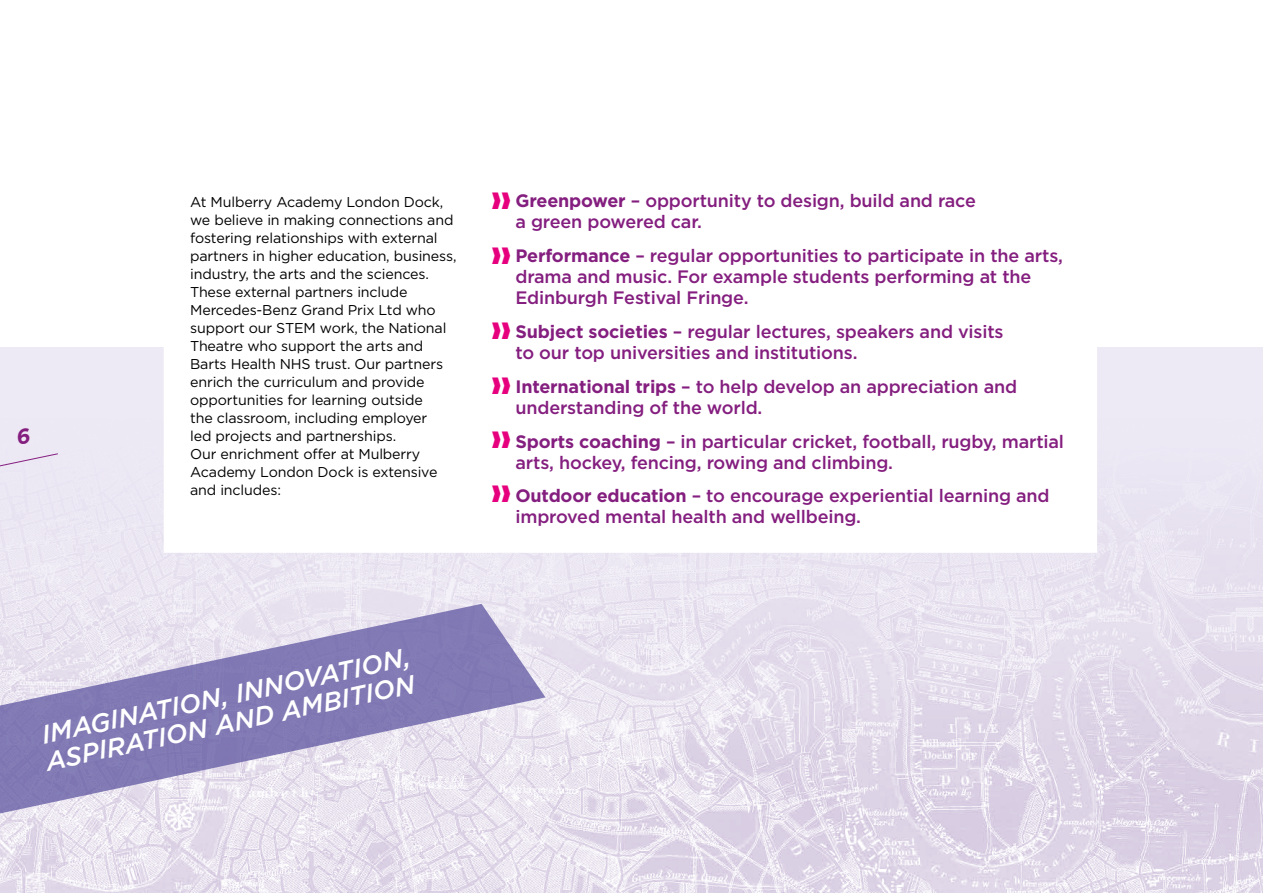
<style>
.page{position:relative;width:1263px;height:893px;background:#fff}
.page>*{position:absolute;margin:0;border:0;box-sizing:border-box;transform-origin:0 0}
.t1{font:italic 500 25.95px/27px "Gotham";color:#fff}
.t2{font:500 18px/21px "Gotham";letter-spacing:-.01em;color:#841e7f}
.t3{font:14.25px/18px "Gotham";letter-spacing:-.01em;color:#000}
.s1{color:#e6007d}
.s2{font-weight:700}
</style>
<div class="page">
<div style="left:0;top:347px;width:1263px;height:467px;background:#ede9f5"></div>
<img style="left:0;top:521px;width:1263px;height:372px">
<div style="left:164px;top:347px;width:933px;height:206px;background:#fff"></div>
<svg style="left:0;top:604px;width:545px;height:289px"></svg>
<svg style="left:0;top:453px;width:58px;height:14px"></svg>
<p class="t3" style="left:190px;top:193px;width:268px">At Mulberry Academy London Dock, we believe in making connections and fostering relationships with external partners in higher education, business, industry, the arts and the sciences.<br>These external partners include Mercedes-Benz Grand Prix Ltd who support our STEM work, the National Theatre who support the arts and Barts Health NHS trust. Our partners enrich the curriculum and provide opportunities for learning outside<br>the classroom, including employer<br>led projects and partnerships.<br>Our enrichment offer at Mulberry Academy London Dock is extensive and includes:</p>
<p class="t2" style="left:515px;top:190px;width:462px;text-indent:-24px"><span class="s1">❱❱</span> <span class="s2">Greenpower</span> – opportunity to design, build and race a green powered car.</p>
<p class="t2" style="left:515px;top:245px;width:549px;text-indent:-24px"><span class="s1">❱❱</span> <span class="s2">Performance</span> – regular opportunities to participate in the arts, drama and music. For example students performing at the<br>Edinburgh Festival Fringe.</p>
<p class="t2" style="left:515px;top:321px;width:490px;text-indent:-24px"><span class="s1">❱❱</span> <span class="s2">Subject societies</span> – regular lectures, speakers and visits to our top universities and institutions.</p>
<p class="t2" style="left:515px;top:376px;width:503px;text-indent:-24px"><span class="s1">❱❱</span> <span class="s2">International trips</span> – to help develop an appreciation and understanding of the world.</p>
<p class="t2" style="left:515px;top:430px;width:550px;text-indent:-24px"><span class="s1">❱❱</span> <span class="s2">Sports coaching</span> – in particular cricket, football, rugby, martial arts, hockey, fencing, rowing and climbing.</p>
<p class="t2" style="left:515px;top:485px;width:535px;text-indent:-24px"><span class="s1">❱❱</span> <span class="s2">Outdoor education</span> – to encourage experiential learning and improved mental health and wellbeing.</p>
<h1 class="t1" style="left:38px;top:722px;width:379px;rotate:-12deg">IMAGINATION, INNOVATION,<br>ASPIRATION AND AMBITION</h1>
</div>
